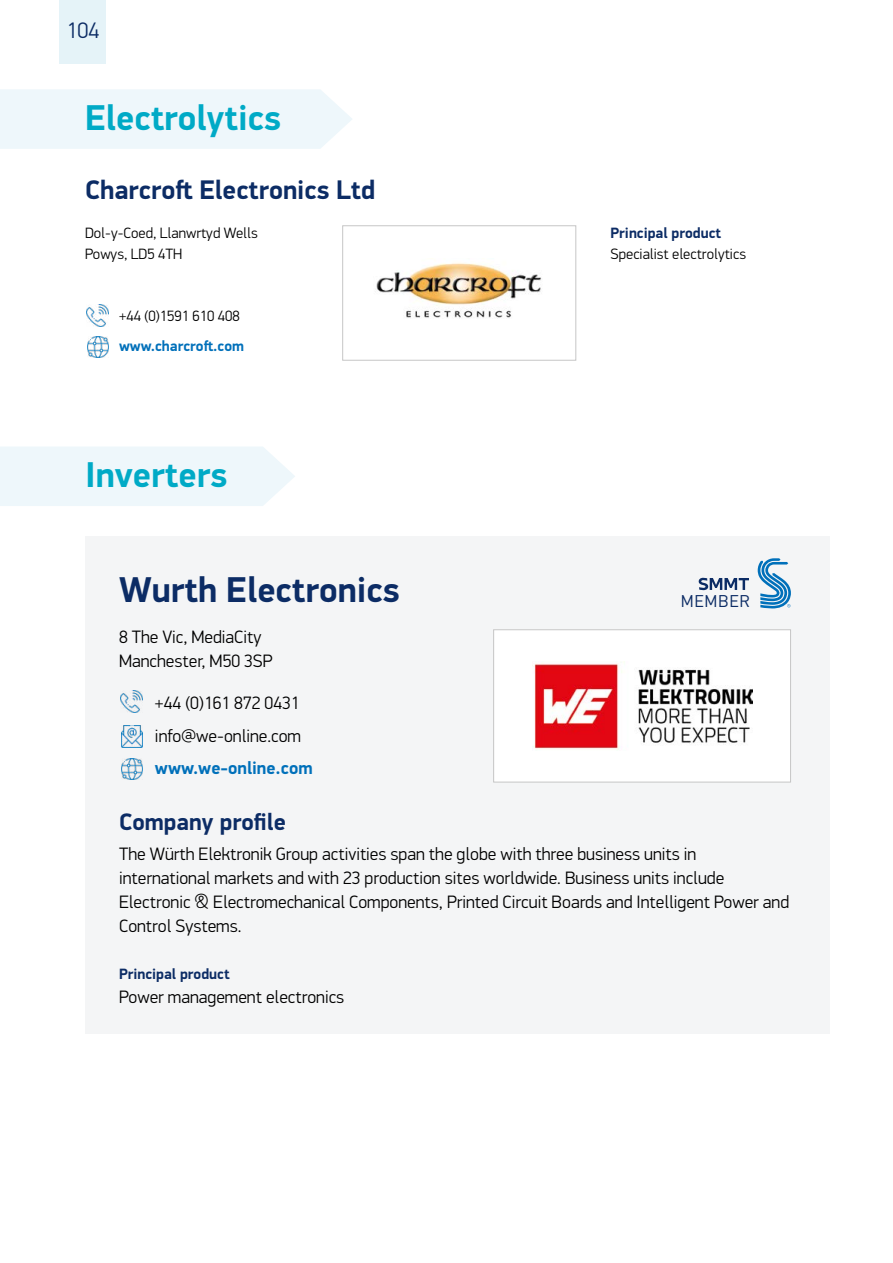
<style>
.page{position:relative;width:893px;height:1263px;background:#fff}
.page>*{position:absolute;margin:0;border:0;box-sizing:border-box;transform-origin:0 0}
.t1{font:700 36px "PF Din Display Pro";color:#00aac6}
.t2{font:700 36px "PF Din Display Pro";color:#0c2c65}
.t3{font:700 27px "PF Din Display Pro";color:#0c2c65}
.t4{font:700 24px "PF Din Display Pro";color:#0c2c65}
.t5{font:300 22.5px "PF Din Display Pro";color:#0c2c65}
.t6{font:300 18px/24px "PF Din Display Pro";color:#000}
.t7{font:700 18px "PF Din Display Pro";color:#0070ba}
.t8{font:16.8px "DIN";color:#0c2c65}
.t9{font:300 15px/21px "PF Din Display Pro";color:#000}
.t10{font:700 15px "PF Din Display Pro";color:#0c2c65}
.t11{font:700 15px "PF Din Display Pro";color:#0070ba}
</style>
<div class="page">
<div style="left:60px;top:0;width:46px;height:64px;background:#e5f3f8"></div>
<div style="left:0;top:89px;width:352px;height:60px;background:#eef7fb"></div>
<img style="left:87px;top:305px;width:22px;height:21px">
<img style="left:87px;top:337px;width:21px;height:21px">
<img style="left:376px;top:262px;width:166px;height:56px">
<div style="left:342px;top:225px;width:234px;height:136px;border:1px solid #c6c6c6"></div>
<div style="left:0;top:447px;width:295px;height:59px;background:#eef7fb"></div>
<div style="left:85px;top:536px;width:744px;height:497px;background:#f4f5f6"></div>
<div style="left:494px;top:630px;width:296px;height:152px;background:#fff"></div>
<img style="left:532px;top:663px;width:220px;height:87px">
<div style="left:493px;top:629px;width:298px;height:153px;border:1px solid #c6c6c6"></div>
<svg style="left:699px;top:578px;width:50px;height:12px"></svg>
<svg style="left:758px;top:558px;width:33px;height:50px"></svg>
<img style="left:121px;top:691px;width:22px;height:21px">
<img style="left:121px;top:726px;width:21px;height:21px">
<img style="left:121px;top:758px;width:21px;height:22px">
<p class="t5" style="left:66px;top:18px;width:34px">104</p>
<h1 class="t1" style="left:85px;top:95px;width:197px">Electrolytics</h1>
<h2 class="t3" style="left:85px;top:173px;width:292px">Charcroft Electronics Ltd</h2>
<p class="t9" style="left:85px;top:223px;width:174px">Dol-y-Coed, Llanwrtyd Wells<br>Powys, LD5 4TH</p>
<p class="t9" style="left:119px;top:306px;width:122px">+44 (0)1591 610 408</p>
<p class="t11" style="left:119px;top:336px;width:126px">www.charcroft.com</p>
<h1 class="t1" style="left:85px;top:453px;width:144px">Inverters</h1>
<h1 class="t2" style="left:119px;top:568px;width:282px">Wurth Electronics</h1>
<p class="t6" style="left:119px;top:625px;width:155px">8 The Vic, MediaCity<br>Manchester, M50 3SP</p>
<p class="t10" style="left:611px;top:224px;width:112px">Principal product</p>
<p class="t9" style="left:611px;top:244px;width:137px">Specialist electrolytics</p>
<p class="t8" style="left:680px;top:591px;width:71px">MEMBER</p>
<p class="t6" style="left:155px;top:687px;width:148px;line-height:32.5px">+44 (0)161 872 0431 info@we-online.com</p>
<p class="t7" style="left:155px;top:757px;width:159px">www.we-online.com</p>
<h3 class="t4" style="left:119px;top:807px;width:168px">Company profile</h3>
<p class="t6" style="left:119px;top:842px;width:672px">The Würth Elektronik Group activities span the globe with three business units in international markets and with 23 production sites worldwide. Business units include Electronic &amp; Electromechanical Components, Printed Circuit Boards and Intelligent Power and Control Systems.</p>
<p class="t10" style="left:119px;top:964px;width:112px">Principal product</p>
<p class="t6" style="left:119px;top:985px;width:227px">Power management electronics</p>
</div>
